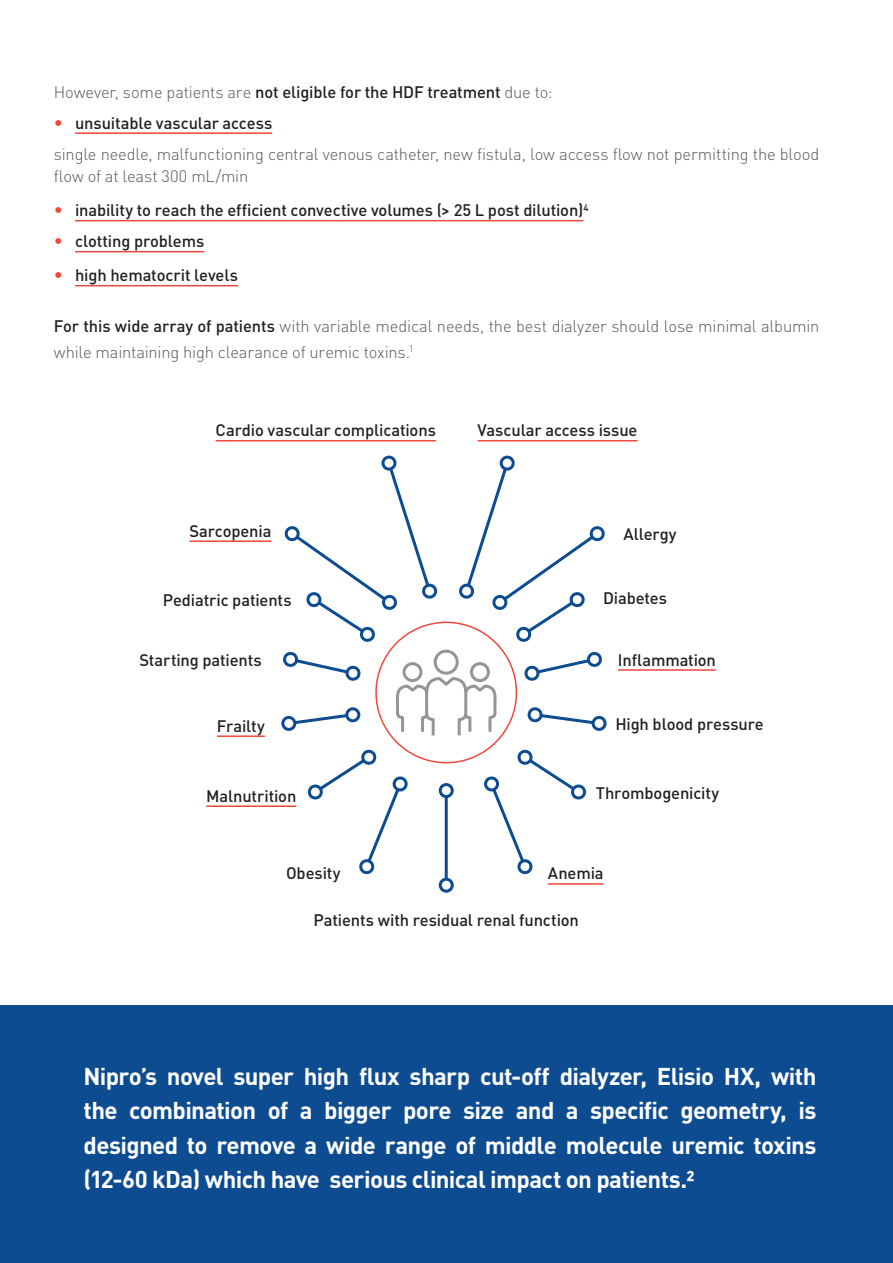
<style>
.page{position:relative;width:893px;height:1263px;background:#fff}
.page>*{position:absolute;margin:0;border:0;box-sizing:border-box;transform-origin:0 0}
.t1{font:700 24px/34.5px "DIN Pro";letter-spacing:-.025em;color:#fff;text-align:justify}
.t2{font:300 16.5px/31px "DIN Pro";letter-spacing:-.01em;color:#57585a}
.t3{font:500 16.5px "DIN Pro";letter-spacing:-.01em;color:#231f20}
.s1{font-weight:500;color:#231f20}
.s2{font-weight:500;font-size:18px;color:#ef473c}
.s3{font-size:18px;color:#ef473c}
</style>
<div class="page">
<svg style="left:396px;top:649px;width:101px;height:87px"></svg>
<hr style="left:216px;top:440px;width:220px;height:1px;background:#ef473c">
<hr style="left:478px;top:440px;width:159px;height:1px;background:#ef473c">
<hr style="left:618px;top:669px;width:98px;height:2px;background:#ef473c">
<hr style="left:206px;top:805px;width:90px;height:2px;background:#ef473c">
<hr style="left:548px;top:883px;width:56px;height:2px;background:#ef473c">
<svg style="left:538px;top:712px;width:58px;height:14px"></svg>
<div style="left:592px;top:716px;width:15px;height:15px;border:3px solid #0d4c91;border-radius:50%"></div>
<div style="left:528px;top:707px;width:15px;height:15px;border:3px solid #0d4c91;border-radius:50%"></div>
<svg style="left:291px;top:712px;width:59px;height:14px"></svg>
<div style="left:345px;top:707px;width:15px;height:15px;border:3px solid #0d4c91;border-radius:50%"></div>
<div style="left:281px;top:716px;width:15px;height:15px;border:3px solid #0d4c91;border-radius:50%"></div>
<svg style="left:307px;top:750px;width:104px;height:125px"></svg>
<svg style="left:481px;top:750px;width:105px;height:125px"></svg>
<hr style="left:189px;top:540px;width:82px;height:2px;background:#ef473c">
<svg style="left:283px;top:651px;width:78px;height:30px"></svg>
<svg style="left:524px;top:651px;width:78px;height:30px"></svg>
<hr style="left:445px;top:796px;width:3px;height:83px;background:#0d4c91">
<div style="left:439px;top:783px;width:15px;height:15px;border:3px solid #0d4c91;border-radius:50%"></div>
<div style="left:439px;top:878px;width:15px;height:15px;border:3px solid #0d4c91;border-radius:50%"></div>
<svg style="left:284px;top:465px;width:148px;height:177px"></svg>
<div style="left:381px;top:456px;width:15px;height:15px;border:3px solid #0d4c91;border-radius:50%"></div>
<div style="left:422px;top:584px;width:15px;height:15px;border:3px solid #0d4c91;border-radius:50%"></div>
<svg style="left:465px;top:465px;width:140px;height:177px"></svg>
<div style="left:500px;top:456px;width:15px;height:15px;border:3px solid #0d4c91;border-radius:50%"></div>
<div style="left:459px;top:584px;width:15px;height:15px;border:3px solid #0d4c91;border-radius:50%"></div>
<hr style="left:217px;top:735px;width:48px;height:2px;background:#ef473c">
<div style="left:0;top:1005px;width:893px;height:258px;background:#0d4c91"></div>
<hr style="left:75px;top:132px;width:197px;height:2px;background:#ef473c">
<hr style="left:75px;top:220px;width:508px;height:1px;background:#ef473c">
<hr style="left:75px;top:251px;width:129px;height:1px;background:#ef473c">
<hr style="left:75px;top:285px;width:163px;height:1px;background:#ef473c">
<p class="t2" style="left:54px;top:75px;width:500px">However, some patients are <span class="s1">not eligible for the HDF treatment</span> due to:</p>
<p class="t2" style="left:54px;top:106px;width:767px"><span class="s2">•</span> <span class="s1">unsuitable vascular access<br></span>single needle, malfunctioning central venous catheter, new fistula, low access flow not permitting the blood</p>
<p class="t2" style="left:54px;top:159px;width:196px">flow of at least 300 mL/min</p>
<p class="t3" style="left:54px;top:197px;width:536px"><span class="s3">•</span> inability to reach the efficient convective volumes (&gt; 25 L post dilution)<sup>4</sup></p>
<p class="t3" style="left:54px;top:228px;width:152px"><span class="s3">•</span> clotting problems</p>
<p class="t3" style="left:54px;top:262px;width:186px"><span class="s3">•</span> high hematocrit levels</p>
<p class="t2" style="left:54px;top:312px;width:767px;line-height:25.5px"><span class="s1">For this wide array of patients</span> with variable medical needs, the best dialyzer should lose minimal albumin while maintaining high clearance of uremic toxins.<sup>1</sup></p>
<p class="t3" style="left:216px;top:417px;width:222px">Cardio vascular complications</p>
<p class="t3" style="left:478px;top:417px;width:161px">Vascular access issue</p>
<p class="t3" style="left:189px;top:517px;width:84px">Sarcopenia</p>
<p class="t3" style="left:623px;top:521px;width:55px">Allergy</p>
<p class="t3" style="left:163px;top:586px;width:130px">Pediatric patients</p>
<p class="t3" style="left:603px;top:584px;width:65px">Diabetes</p>
<p class="t3" style="left:139px;top:646px;width:124px">Starting patients</p>
<p class="t3" style="left:618px;top:646px;width:99px">Inflammation</p>
<p class="t3" style="left:217px;top:712px;width:50px">Frailty</p>
<p class="t3" style="left:615px;top:710px;width:150px">High blood pressure</p>
<p class="t3" style="left:206px;top:782px;width:92px">Malnutrition</p>
<p class="t3" style="left:596px;top:779px;width:125px">Thrombogenicity</p>
<p class="t3" style="left:286px;top:860px;width:56px">Obesity</p>
<p class="t3" style="left:548px;top:860px;width:57px">Anemia</p>
<p class="t3" style="left:313px;top:906px;width:267px">Patients with residual renal function</p>
<p class="t1" style="left:84px;top:1056px;width:734px">Nipro’s novel super high flux sharp cut-off dialyzer, Elisio HX, with the combination of a bigger pore size and a specific geometry, is designed to remove a wide range of middle molecule uremic toxins (12-60 kDa) which have serious clinical impact on patients.2</p>
</div>
